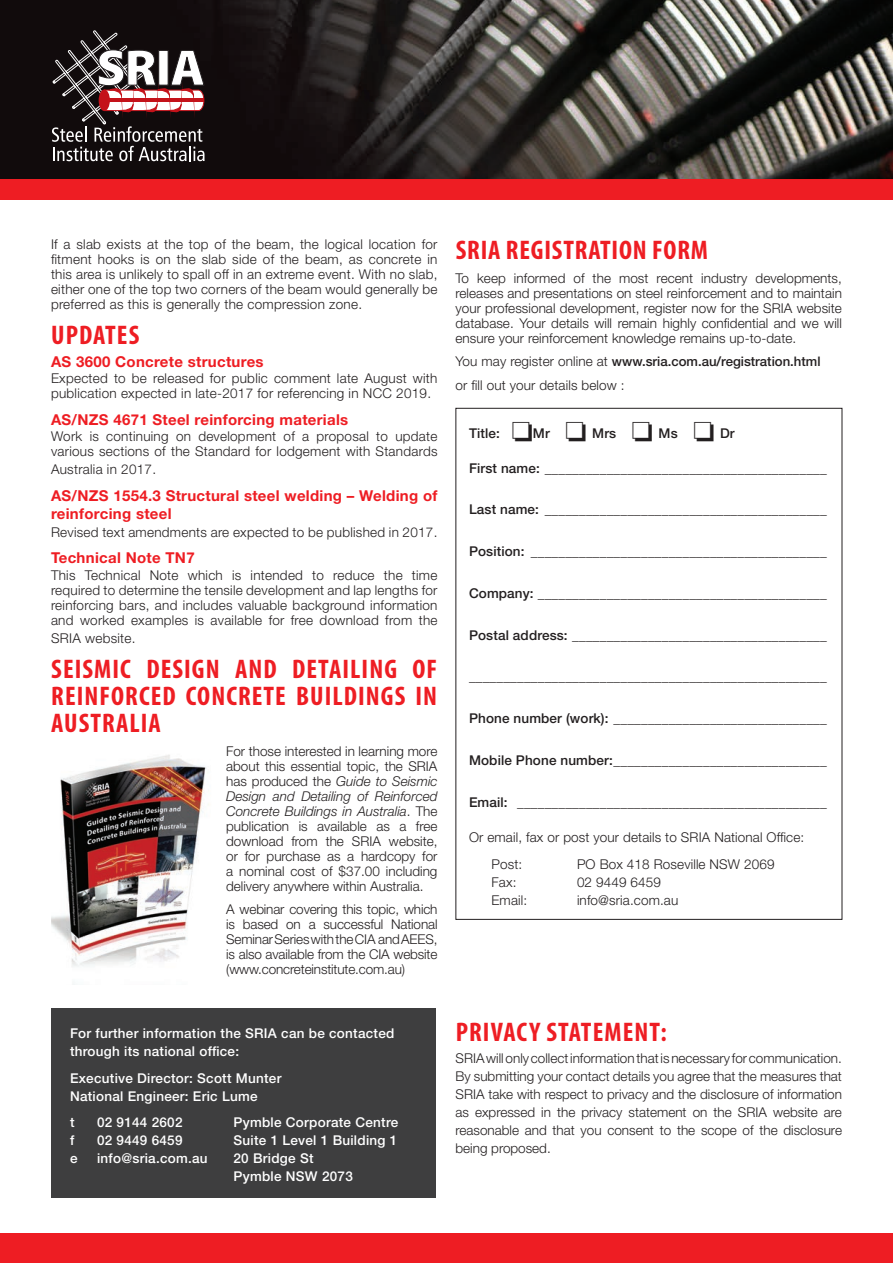
<style>
.page{position:relative;width:893px;height:1263px;background:#fff}
.page>*{position:absolute;margin:0;border:0;box-sizing:border-box;transform-origin:0 0}
.Body_Copy{font:700 condensed 27px/27px "Myriad Pro";letter-spacing:.04em;color:#ee1d23;text-align:justify}
.Main_heading{font:700 condensed 27px "Myriad Pro";letter-spacing:.04em;color:#ee1d23}
.Body_bold{font:700 15px/18px "Helvetica Neue LT Std";letter-spacing:.02em;color:#ee1d23}
.Body_Copy-2{font:300 13.5px/15px "Helvetica Neue LT Std";letter-spacing:.02em;color:#231f20;text-align:justify}
.t1{font:500 13.5px "Helvetica Neue LT Std";letter-spacing:.01em;color:#231f20}
.Body_Copy-3{font:500 13.5px/18px "Helvetica Neue LT Std";letter-spacing:.02em;color:#fff}
.Body_Copy-4{font:500 13.2px "Helvetica Neue LT Std";color:#231f20}
.s1{font-style:italic}
.s2{font-weight:300;font-size:13.5px}
</style>
<div class="page">
<img style="left:0;top:0;width:893px;height:180px">
<div style="left:0;top:1233px;width:893px;height:30px;background:#ee1d23"></div>
<div style="left:0;top:180px;width:893px;height:20px;background:#ee1d23"></div>
<div style="left:51px;top:1008px;width:385px;height:190px;background:#3e3e3f"></div>
<svg style="left:52px;top:30px;width:153px;height:131px"></svg>
<img style="left:51px;top:755px;width:158px;height:230px">
<p class="Body_Copy-2" style="left:51px;top:236px;width:388px">If a slab exists at the top of the beam, the logical location for fitment hooks is on the slab side of the beam, as concrete in this area is unlikely to spall off in an extreme event. With no slab, either one of the top two corners of the beam would generally be preferred as this is generally the compression zone.</p>
<p class="Main_heading" style="left:51px;top:318px;width:90px">UPDATES</p>
<p class="Body_bold" style="left:51px;top:352px;width:214px">AS 3600 Concrete structures</p>
<p class="Body_Copy-2" style="left:51px;top:370px;width:388px">Expected to be released for public comment late August with publication expected in late-2017 for referencing in NCC 2019.</p>
<p class="Body_bold" style="left:51px;top:410px;width:299px">AS/NZS 4671 Steel reinforcing materials</p>
<p class="Body_Copy-2" style="left:51px;top:428px;width:388px">Work is continuing on development of a proposal to update various sections of the Standard for lodgement with Standards</p>
<p class="Body_Copy-2" style="left:51px;top:461px;width:107px">Australia in 2017.</p>
<p class="Body_bold" style="left:51px;top:486px;width:388px">AS/NZS 1554.3 Structural steel welding – Welding of reinforcing steel</p>
<p class="Body_Copy-2" style="left:51px;top:524px;width:388px">Revised text amendments are expected to be published in 2017.</p>
<p class="Body_bold" style="left:51px;top:548px;width:145px">Technical Note TN7</p>
<p class="Body_Copy-2" style="left:51px;top:567px;width:388px">This Technical Note which is intended to reduce the time required to determine the tensile development and lap lengths for reinforcing bars, and includes valuable background information and worked examples is available for free download from the</p>
<p class="Body_Copy-2" style="left:51px;top:630px;width:86px">SRIA website.</p>
<p class="Body_Copy" style="left:51px;top:655px;width:387px">SEISMIC DESIGN AND DETAILING OF REINFORCED CONCRETE BUILDINGS IN AUSTRALIA</p>
<p class="Body_Copy-2" style="left:226px;top:743px;width:213px">For those interested in learning more about this essential topic, the SRIA has produced the <span class="s1">Guide to Seismic Design and Detailing of Reinforced Concrete Buildings in Australia</span>. The publication is available as a free download from the SRIA website, or for purchase as a hardcopy for a nominal cost of $37.00 including delivery anywhere within Australia.</p>
<p class="Body_Copy-2" style="left:226px;top:901px;width:213px">A webinar covering this topic, which is based on a successful National Seminar Series with the CIA and AEES, is also available from the CIA website (www.concreteinstitute.com.au)</p>
<p class="Body_Copy" style="left:456px;top:236px;width:254px">SRIA REGISTRATION FORM</p>
<p class="Body_Copy-2" style="left:455px;top:270px;width:388px">To keep informed of the most recent industry developments, releases and presentations on steel reinforcement and to maintain your professional development, register now for the SRIA website database. Your details will remain highly confidential and we will ensure your reinforcement knowledge remains up-to-date.</p>
<p class="Body_Copy-4" style="left:455px;top:354px;width:367px"><span class="s2">You may register online at</span> www.sria.com.au/registration.html</p>
<p class="Body_Copy-2" style="left:455px;top:377px;width:171px">or fill out your details below :</p>
<p class="t1" style="left:469px;top:425px;width:32px">Title:</p>
<p class="t1" style="left:533px;top:425px;width:18px">Mr</p>
<p class="t1" style="left:592px;top:425px;width:26px">Mrs</p>
<p class="t1" style="left:659px;top:425px;width:21px">Ms</p>
<p class="t1" style="left:720px;top:425px;width:16px">Dr</p>
<p class="t1" style="left:469px;top:460px;width:359px">First name: _________________________________________</p>
<p class="t1" style="left:469px;top:501px;width:359px">Last name: _________________________________________</p>
<p class="t1" style="left:469px;top:543px;width:359px">Position: ___________________________________________</p>
<p class="t1" style="left:469px;top:585px;width:359px">Company: __________________________________________</p>
<p class="t1" style="left:469px;top:627px;width:359px">Postal address: _____________________________________</p>
<p class="t1" style="left:469px;top:668px;width:359px">____________________________________________________</p>
<p class="t1" style="left:469px;top:710px;width:359px">Phone number (work): _______________________________</p>
<p class="t1" style="left:469px;top:752px;width:359px">Mobile Phone number:_______________________________</p>
<p class="t1" style="left:469px;top:794px;width:359px">Email: _____________________________________________</p>
<p class="Body_Copy-2" style="left:491px;top:824px;width:314px;line-height:26.5px;text-indent:-23px">Or email, fax or post your details to SRIA National Office:<br>Post:</p>
<p class="Body_Copy-2" style="left:577px;top:856px;width:199px">PO Box 418 Roseville NSW 2069</p>
<p class="Body_Copy-2" style="left:491px;top:874px;width:26px">Fax:</p>
<p class="Body_Copy-2" style="left:577px;top:874px;width:86px">02 9449 6459</p>
<p class="Body_Copy-2" style="left:491px;top:892px;width:37px">Email:</p>
<p class="Body_Copy-2" style="left:577px;top:892px;width:103px">info@sria.com.au</p>
<p class="Body_Copy-3" style="left:70px;top:1024px;width:326px">For further information the SRIA can be contacted through its national office:</p>
<p class="Body_Copy-3" style="left:70px;top:1068px;width:213px">Executive Director: Scott Munter<br>National Engineer: Eric Lume</p>
<p class="Body_Copy-3" style="left:70px;top:1113px;width:6px">t</p>
<p class="Body_Copy-3" style="left:97px;top:1113px;width:87px">02 9144 2602</p>
<p class="Body_Copy-3" style="left:234px;top:1113px;width:166px">Pymble Corporate Centre</p>
<p class="Body_Copy-3" style="left:70px;top:1131px;width:6px">f</p>
<p class="Body_Copy-3" style="left:97px;top:1131px;width:87px">02 9449 6459</p>
<p class="Body_Copy-3" style="left:234px;top:1131px;width:165px">Suite 1 Level 1 Building 1</p>
<p class="Body_Copy-3" style="left:70px;top:1149px;width:9px">e</p>
<p class="Body_Copy-3" style="left:97px;top:1149px;width:112px">info@sria.com.au</p>
<p class="Body_Copy-3" style="left:234px;top:1149px;width:121px">20 Bridge St<br>Pymble NSW 2073</p>
<p class="Main_heading" style="left:456px;top:1015px;width:212px">PRIVACY STATEMENT:</p>
<p class="Body_Copy-2" style="left:455px;top:1049px;width:388px;line-height:18px">SRIA will only collect information that is necessary for communication.<br>By submitting your contact details you agree that the measures that SRIA take with respect to privacy and the disclosure of information as expressed in the privacy statement on the SRIA website are reasonable and that you consent to the scope of the disclosure being proposed.</p>
</div>
